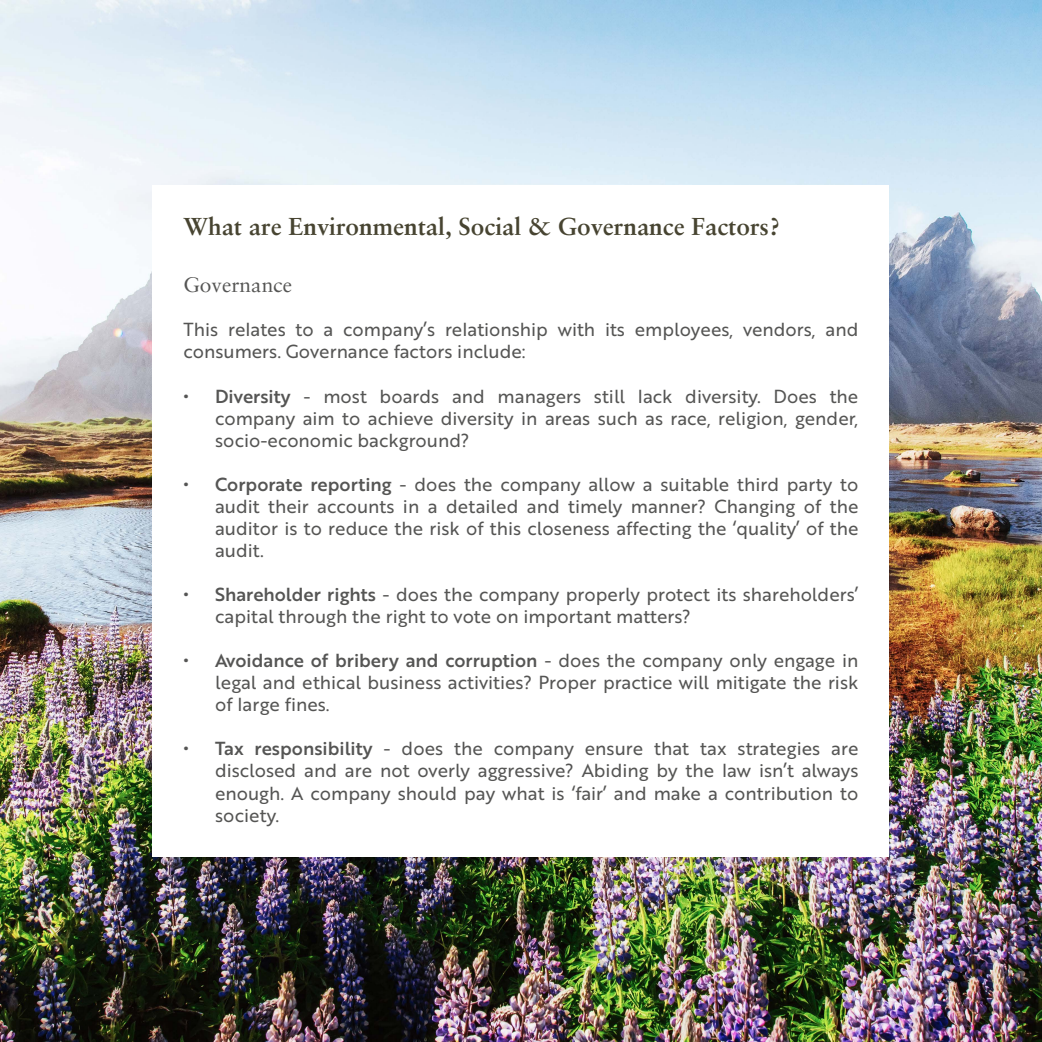
<style>
.page{position:relative;width:1042px;height:1042px;background:#fff}
.page>*{position:absolute;margin:0;border:0;box-sizing:border-box;transform-origin:0 0}
.t1{font:700 24.5px "Sabon LT Pro";color:#474431}
.t2{font:21px "Sabon LT Pro";color:#555554}
.t3{font:18.38px/22.1px "Brother 1816 Regular";color:#555554;text-align:justify}
.s1{font-family:"Brother 1816 Medium"}
</style>
<div class="page">
<img style="left:0;top:0;width:1042px;height:1042px">
<div style="left:153px;top:185px;width:736px;height:672px;background:#fff"></div>
<p class="t1" style="left:184px;top:211px;width:598px">What are Environmental, Social &amp; Governance Factors?</p>
<p class="t2" style="left:184px;top:272px;width:110px">Governance</p>
<p class="t3" style="left:184px;top:318px;width:676px">This relates to a company’s relationship with its employees, vendors, and consumers. Governance factors include:</p>
<p class="t3" style="left:215px;top:384px;width:645px;text-indent:-32px"><span class="s1">• Diversity</span> - most boards and managers still lack diversity. Does the company aim to achieve diversity in areas such as race, religion, gender, socio-economic background?</p>
<p class="t3" style="left:215px;top:472px;width:645px;text-indent:-32px"><span class="s1">• Corporate reporting</span> - does the company allow a suitable third party to audit their accounts in a detailed and timely manner? Changing of the auditor is to reduce the risk of this closeness affecting the ‘quality’ of the audit.</p>
<p class="t3" style="left:215px;top:583px;width:645px;text-indent:-32px"><span class="s1">• Shareholder rights</span> - does the company properly protect its shareholders’ capital through the right to vote on important matters?</p>
<p class="t3" style="left:215px;top:649px;width:645px;text-indent:-32px"><span class="s1">• Avoidance of bribery and corruption</span> - does the company only engage in legal and ethical business activities? Proper practice will mitigate the risk of large fines.</p>
<p class="t3" style="left:215px;top:737px;width:645px;text-indent:-32px"><span class="s1">• Tax responsibility</span> - does the company ensure that tax strategies are disclosed and are not overly aggressive? Abiding by the law isn’t always enough. A company should pay what is ‘fair’ and make a contribution to society.</p>
</div>
